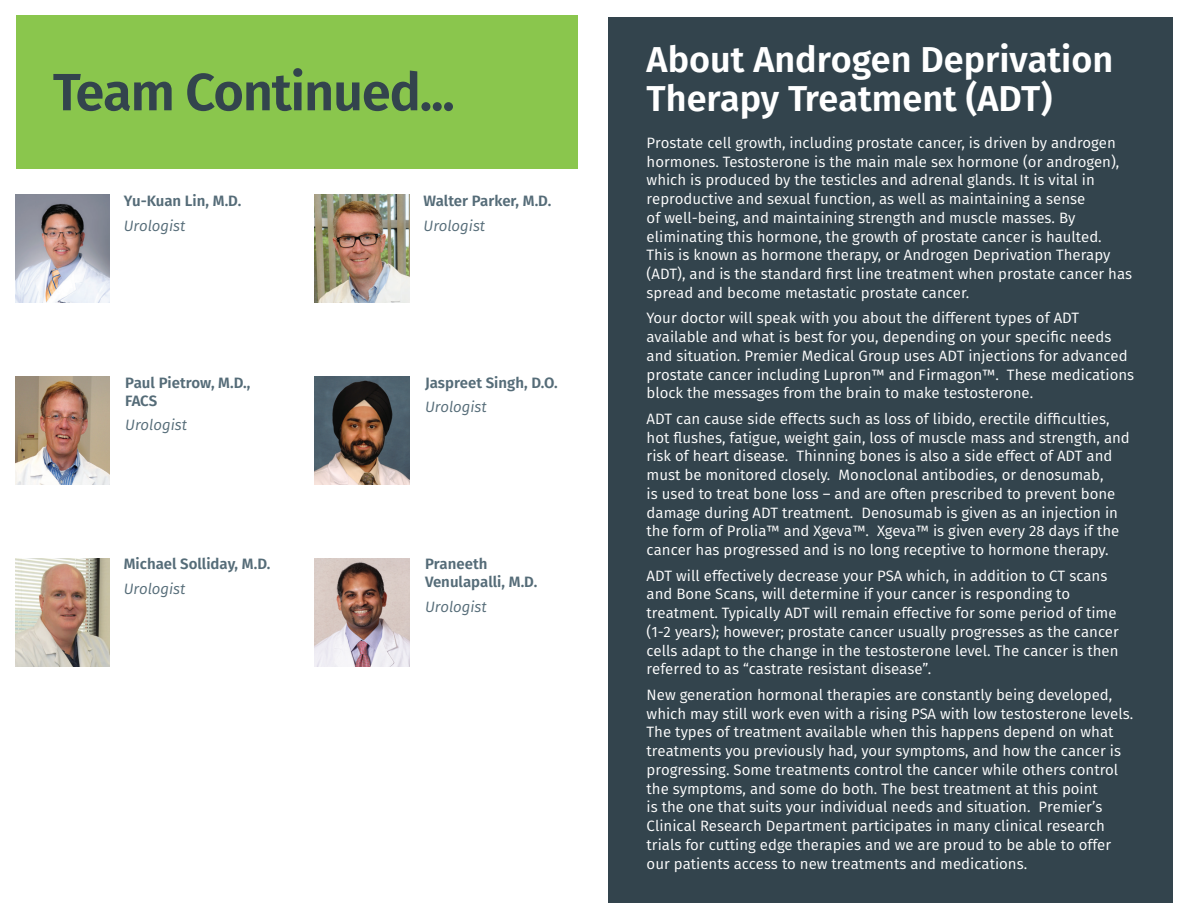
<style>
.page{position:relative;width:1188px;height:918px;background:#fff}
.page>*{position:absolute;margin:0;border:0;box-sizing:border-box;transform-origin:0 0}
.t1{font:600 52.5px "Fira Sans";letter-spacing:-.025em;color:#33444d}
.t2{font:600 36px/39px "Fira Sans";color:#fff}
.t3{font:15px/18.8px "Fira Sans";color:#fff}
.t4{font:600 15px/18px "Fira Sans";color:#556c78}
.t5{font:italic 15px "Fira Sans";color:#556c78}
</style>
<div class="page">
<div style="left:609px;top:17px;width:564px;height:886px;background:#33444d"></div>
<img style="left:15px;top:376px;width:95px;height:108px">
<img style="left:315px;top:376px;width:94px;height:108px">
<img style="left:15px;top:558px;width:95px;height:108px">
<img style="left:315px;top:558px;width:94px;height:108px">
<img style="left:315px;top:195px;width:94px;height:108px">
<div style="left:16px;top:15px;width:562px;height:153px;background:#8ac64d"></div>
<img style="left:15px;top:195px;width:95px;height:108px">
<h1 class="t1" style="left:53px;top:55px;width:403px">Team Continued...</h1>
<p class="t4" style="left:124px;top:192px;width:119px">Yu-Kuan Lin, M.D.</p>
<p class="t5" style="left:124px;top:215px;width:63px">Urologist</p>
<p class="t4" style="left:424px;top:192px;width:129px">Walter Parker, M.D.</p>
<p class="t5" style="left:424px;top:215px;width:63px">Urologist</p>
<p class="t4" style="left:125px;top:373px;width:127px">Paul Pietrow, M.D.,<br>FACS</p>
<p class="t5" style="left:125px;top:415px;width:63px">Urologist</p>
<p class="t4" style="left:425px;top:373px;width:134px">Jaspreet Singh, D.O.</p>
<p class="t5" style="left:425px;top:397px;width:63px">Urologist</p>
<p class="t4" style="left:124px;top:555px;width:148px">Michael Solliday, M.D.</p>
<p class="t5" style="left:124px;top:578px;width:63px">Urologist</p>
<p class="t4" style="left:425px;top:555px;width:114px">Praneeth<br>Venulapalli, M.D.</p>
<p class="t5" style="left:425px;top:596px;width:63px">Urologist</p>
<h2 class="t2" style="left:647px;top:40px;width:468px">About Androgen Deprivation<br>Therapy Treatment (ADT)</h2>
<p class="t3" style="left:647px;top:133px;width:487px">Prostate cell growth, including prostate cancer, is driven by androgen hormones. Testosterone is the main male sex hormone (or androgen), which is produced by the testicles and adrenal glands. It is vital in reproductive and sexual function, as well as maintaining a sense<br>of well-being, and maintaining strength and muscle masses. By eliminating this hormone, the growth of prostate cancer is haulted.<br>This is known as hormone therapy, or Androgen Deprivation Therapy (ADT), and is the standard first line treatment when prostate cancer has spread and become metastatic prostate cancer.</p>
<p class="t3" style="left:647px;top:309px;width:489px">Your doctor will speak with you about the different types of ADT available and what is best for you, depending on your specific needs and situation. Premier Medical Group uses ADT injections for advanced prostate cancer including Lupron™ and Firmagon™. These medications block the messages from the brain to make testosterone.</p>
<p class="t3" style="left:647px;top:409px;width:485px">ADT can cause side effects such as loss of libido, erectile difficulties, hot flushes, fatigue, weight gain, loss of muscle mass and strength, and risk of heart disease. Thinning bones is also a side effect of ADT and must be monitored closely. Monoclonal antibodies, or denosumab,<br>is used to treat bone loss – and are often prescribed to prevent bone damage during ADT treatment. Denosumab is given as an injection in the form of Prolia™ and Xgeva™. Xgeva™ is given every 28 days if the cancer has progressed and is no long receptive to hormone therapy.</p>
<p class="t3" style="left:647px;top:566px;width:474px">ADT will effectively decrease your PSA which, in addition to CT scans and Bone Scans, will determine if your cancer is responding to treatment. Typically ADT will remain effective for some period of time (1-2 years); however; prostate cancer usually progresses as the cancer cells adapt to the change in the testosterone level. The cancer is then referred to as “castrate resistant disease”.</p>
<p class="t3" style="left:647px;top:685px;width:488px">New generation hormonal therapies are constantly being developed, which may still work even with a rising PSA with low testosterone levels.<br>The types of treatment available when this happens depend on what treatments you previously had, your symptoms, and how the cancer is progressing. Some treatments control the cancer while others control the symptoms, and some do both. The best treatment at this point<br>is the one that suits your individual needs and situation. Premier’s Clinical Research Department participates in many clinical research trials for cutting edge therapies and we are proud to be able to offer our patients access to new treatments and medications.</p>
</div>
